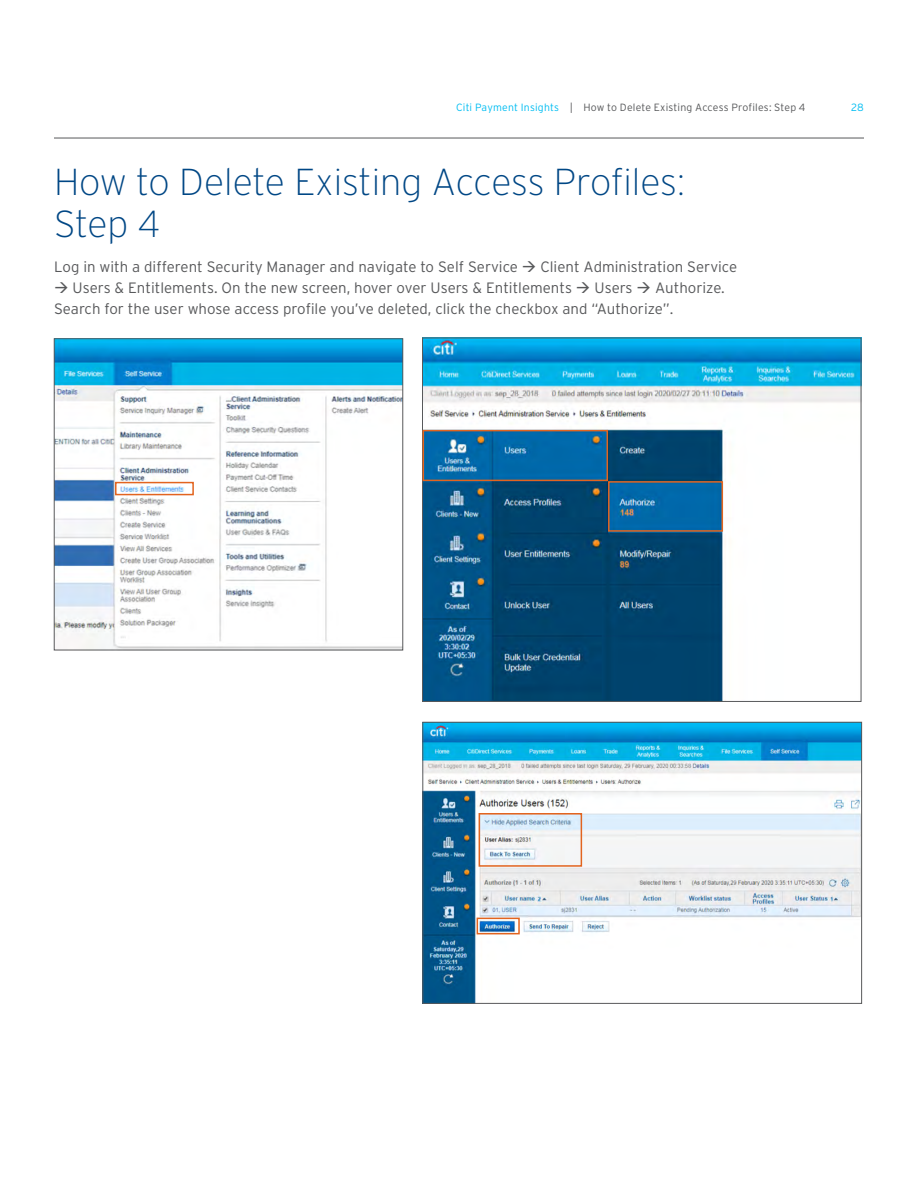
<style>
.page{position:relative;width:918px;height:1188px;background:#fff}
.page>*{position:absolute;margin:0;border:0;box-sizing:border-box;transform-origin:0 0}
.Section_Head{font:200 37.5px/42px "Interstate";letter-spacing:-.005em;color:#004785}
.Main_Text{font:300 15px/21px "Interstate Pl";color:#58595b}
.t1{font:300 10.5px "Interstate";letter-spacing:.015em;color:#58595b}
.t2{font:300 10.5px "Interstate";color:#00bdf2}
.s1{color:#00bdf2}
</style>
<div class="page">
<hr style="left:54px;top:138px;width:810px;height:1px;background:#58595b">
<img style="left:56px;top:341px;width:345px;height:307px">
<div style="left:54px;top:339px;width:349px;height:311px;border:1px solid #58595b"></div>
<img style="left:424px;top:340px;width:435px;height:360px">
<div style="left:115px;top:482px;width:79px;height:13px;border:2px solid #e2641f"></div>
<div style="left:423px;top:430px;width:185px;height:51px;border:2px solid #e2641f"></div>
<div style="left:608px;top:481px;width:115px;height:51px;border:2px solid #e2641f"></div>
<img style="left:425px;top:724px;width:435px;height:278px">
<div style="left:423px;top:722px;width:439px;height:282px;border:1px solid #58595b"></div>
<div style="left:477px;top:918px;width:43px;height:16px;border:2px solid #e2641f"></div>
<div style="left:479px;top:813px;width:103px;height:54px;border:2px solid #e2641f"></div>
<p class="t1" style="left:456px;top:101px;width:351px"><span class="s1">Citi Payment Insights</span> | How to Delete Existing Access Profiles: Step 4</p>
<p class="t2" style="left:851px;top:101px;width:14px">28</p>
<p class="Section_Head" style="left:54px;top:161px;width:633px">How to Delete Existing Access Profiles:<br>Step 4</p>
<p class="Main_Text" style="left:54px;top:256px;width:685px">Log in with a different Security Manager and navigate to Self Service → Client Administration Service</p>
<p class="Main_Text" style="left:54px;top:277px;width:672px">→ Users &amp; Entitlements. On the new screen, hover over Users &amp; Entitlements → Users → Authorize.<br>Search for the user whose access profile you’ve deleted, click the checkbox and “Authorize”.</p>
</div>
